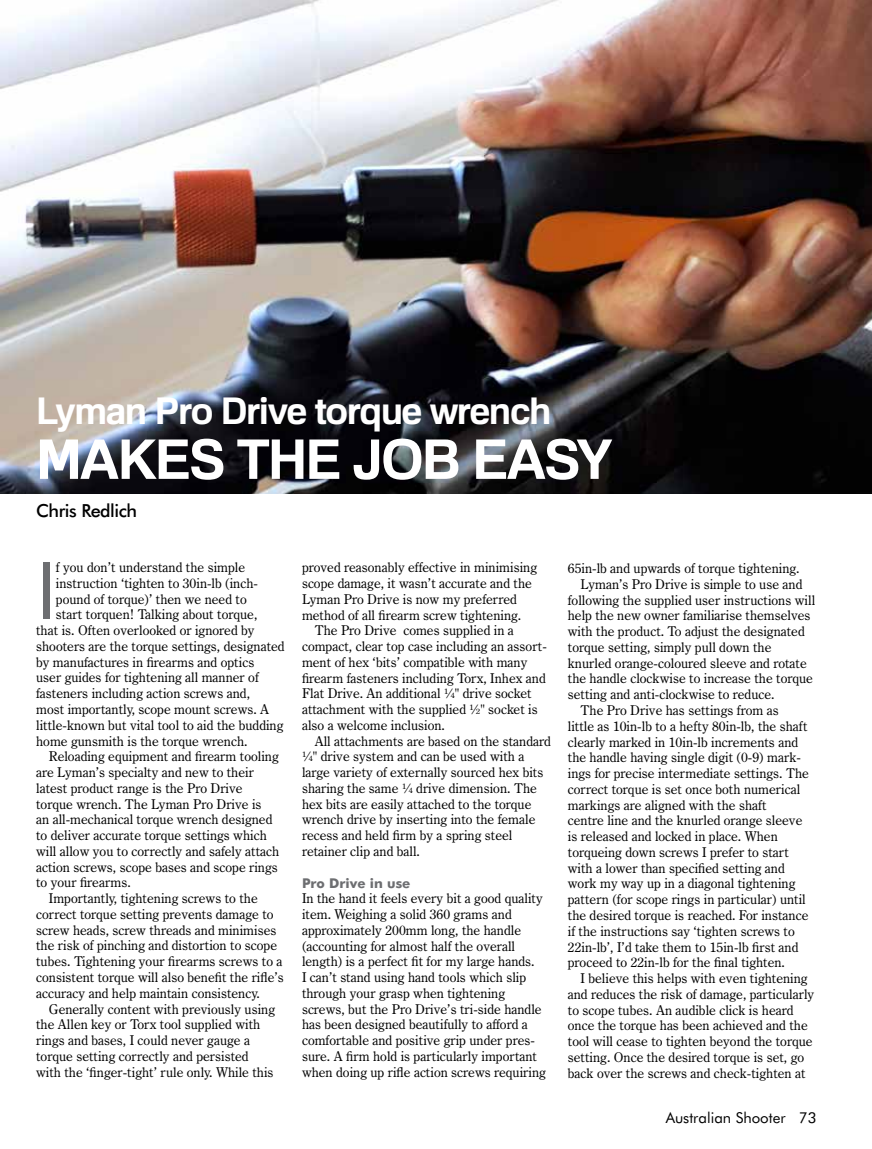
<style>
.page{position:relative;width:872px;height:1149px;background:#fff}
.page>*{position:absolute;margin:0;border:0;box-sizing:border-box;transform-origin:0 0}
.t1{font:79.65px "Futura BT";color:#6d6e71}
.t2{font:700 54.9px "Familiar Pro";letter-spacing:-.04em;color:#fff}
.t3{font:700 36.9px "Familiar Pro";letter-spacing:-.04em;color:#fff}
.t4{font:500 18px "Futura BT";letter-spacing:-.025em;color:#000}
.t5{font:15px "Futura BT";color:#000}
.t6{font:13.5px/15.8px "Century Oldstyle BT";color:#000}
.t7{font:700 13.5px "Futura BT";color:#6d6e71}
</style>
<div class="page">
<img style="left:0;top:0;width:872px;height:493px">
<h3 class="t3" style="left:36px;top:388px;width:517px">Lyman Pro Drive torque wrench</h3>
<h2 class="t2" style="left:36px;top:425px;width:578px">MAKES THE JOB EASY</h2>
<h3 class="t4" style="left:36px;top:499px;width:102px">Chris Redlich</h3>
<h1 class="t1" style="left:36px;top:542px;width:22px">I</h1>
<p class="t6" style="left:56px;top:559px;width:191px">f you don’t understand the simple</p>
<p class="t6" style="left:56px;top:575px;width:204px">instruction ‘tighten to 30in-lb (inch-</p>
<p class="t6" style="left:56px;top:590px;width:192px">pound of torque)’ then we need to</p>
<p class="t6" style="left:56px;top:606px;width:203px">start torquen! Talking about torque,</p>
<p class="t6" style="left:36px;top:622px;width:220px">that is. Often overlooked or ignored by</p>
<p class="t6" style="left:36px;top:638px;width:250px">shooters are the torque settings, designated</p>
<p class="t6" style="left:36px;top:653px;width:220px">by manufactures in firearms and optics</p>
<p class="t6" style="left:36px;top:669px;width:224px">user guides for tightening all manner of</p>
<p class="t6" style="left:36px;top:685px;width:215px">fasteners including action screws and,</p>
<p class="t6" style="left:36px;top:701px;width:235px">most importantly, scope mount screws. A</p>
<p class="t6" style="left:36px;top:716px;width:249px">little-known but vital tool to aid the budding</p>
<p class="t6" style="left:36px;top:732px;width:213px">home gunsmith is the torque wrench.</p>
<p class="t6" style="left:49px;top:748px;width:231px">Reloading equipment and firearm tooling</p>
<p class="t6" style="left:36px;top:764px;width:219px">are Lyman’s specialty and new to their</p>
<p class="t6" style="left:36px;top:779px;width:208px">latest product range is the Pro Drive</p>
<p class="t6" style="left:36px;top:795px;width:227px">torque wrench. The Lyman Pro Drive is</p>
<p class="t6" style="left:36px;top:811px;width:238px">an all-mechanical torque wrench designed</p>
<p class="t6" style="left:36px;top:827px;width:232px">to deliver accurate torque settings which</p>
<p class="t6" style="left:36px;top:842px;width:245px">will allow you to correctly and safely attach</p>
<p class="t6" style="left:36px;top:858px;width:243px">action screws, scope bases and scope rings</p>
<p class="t6" style="left:36px;top:874px;width:96px">to your firearms.</p>
<p class="t6" style="left:49px;top:890px;width:210px">Importantly, tightening screws to the</p>
<p class="t6" style="left:36px;top:905px;width:239px">correct torque setting prevents damage to</p>
<p class="t6" style="left:36px;top:921px;width:242px">screw heads, screw threads and minimises</p>
<p class="t6" style="left:36px;top:937px;width:242px">the risk of pinching and distortion to scope</p>
<p class="t6" style="left:36px;top:953px;width:248px">tubes. Tightening your firearms screws to a</p>
<p class="t6" style="left:36px;top:968px;width:249px">consistent torque will also benefit the rifle’s</p>
<p class="t6" style="left:36px;top:984px;width:225px">accuracy and help maintain consistency.</p>
<p class="t6" style="left:49px;top:1000px;width:228px">Generally content with previously using</p>
<p class="t6" style="left:36px;top:1016px;width:226px">the Allen key or Torx tool supplied with</p>
<p class="t6" style="left:36px;top:1031px;width:215px">rings and bases, I could never gauge a</p>
<p class="t6" style="left:36px;top:1047px;width:214px">torque setting correctly and persisted</p>
<p class="t6" style="left:36px;top:1063px;width:239px">with the ‘finger-tight’ rule only. While this</p>
<p class="t6" style="left:302px;top:559px;width:237px">proved reasonably effective in minimising</p>
<p class="t6" style="left:302px;top:575px;width:231px">scope damage, it wasn’t accurate and the</p>
<p class="t6" style="left:302px;top:590px;width:216px">Lyman Pro Drive is now my preferred</p>
<p class="t6" style="left:302px;top:606px;width:221px">method of all firearm screw tightening.</p>
<p class="t6" style="left:315px;top:622px;width:201px">The Pro Drive comes supplied in a</p>
<p class="t6" style="left:302px;top:638px;width:246px">compact, clear top case including an assort-</p>
<p class="t6" style="left:302px;top:653px;width:227px">ment of hex ‘bits’ compatible with many</p>
<p class="t6" style="left:302px;top:669px;width:245px">firearm fasteners including Torx, Inhex and</p>
<p class="t6" style="left:302px;top:685px;width:231px">Flat Drive. An additional ¼" drive socket</p>
<p class="t6" style="left:302px;top:701px;width:237px">attachment with the supplied ½" socket is</p>
<p class="t6" style="left:302px;top:717px;width:144px">also a welcome inclusion.</p>
<p class="t6" style="left:315px;top:732px;width:238px">All attachments are based on the standard</p>
<p class="t6" style="left:302px;top:748px;width:224px">¼" drive system and can be used with a</p>
<p class="t6" style="left:302px;top:764px;width:243px">large variety of externally sourced hex bits</p>
<p class="t6" style="left:302px;top:780px;width:236px">sharing the same ¼ drive dimension. The</p>
<p class="t6" style="left:302px;top:795px;width:231px">hex bits are easily attached to the torque</p>
<p class="t6" style="left:302px;top:811px;width:235px">wrench drive by inserting into the female</p>
<p class="t6" style="left:302px;top:827px;width:212px">recess and held firm by a spring steel</p>
<p class="t6" style="left:302px;top:843px;width:119px">retainer clip and ball.</p>
<p class="t7" style="left:302px;top:874px;width:110px">Pro Drive in use</p>
<p class="t6" style="left:302px;top:890px;width:245px">In the hand it feels every bit a good quality item. Weighing a solid 360 grams and approximately 200mm long, the handle (accounting for almost half the overall length) is a perfect fit for my large hands.<br>I can’t stand using hand tools which slip through your grasp when tightening screws, but the Pro Drive’s tri-side handle has been designed beautifully to afford a comfortable and positive grip under pres&shy;sure. A firm hold is particularly important when doing up rifle action screws requiring</p>
<p class="t6" style="left:568px;top:560px;width:233px">65in-lb and upwards of torque tightening.</p>
<p class="t6" style="left:580px;top:576px;width:223px">Lyman’s Pro Drive is simple to use and</p>
<p class="t6" style="left:568px;top:591px;width:249px">following the supplied user instructions will</p>
<p class="t6" style="left:568px;top:607px;width:244px">help the new owner familiarise themselves</p>
<p class="t6" style="left:568px;top:623px;width:238px">with the product. To adjust the designated</p>
<p class="t6" style="left:568px;top:639px;width:205px">torque setting, simply pull down the</p>
<p class="t6" style="left:568px;top:654px;width:240px">knurled orange-coloured sleeve and rotate</p>
<p class="t6" style="left:568px;top:670px;width:247px">the handle clockwise to increase the torque</p>
<p class="t6" style="left:568px;top:686px;width:208px">setting and anti-clockwise to reduce.</p>
<p class="t6" style="left:580px;top:702px;width:199px">The Pro Drive has settings from as</p>
<p class="t6" style="left:568px;top:717px;width:241px">little as 10in-lb to a hefty 80in-lb, the shaft</p>
<p class="t6" style="left:568px;top:733px;width:232px">clearly marked in 10in-lb increments and</p>
<p class="t6" style="left:568px;top:749px;width:235px">the handle having single digit (0-9) mark-</p>
<p class="t6" style="left:568px;top:765px;width:242px">ings for precise intermediate settings. The</p>
<p class="t6" style="left:568px;top:780px;width:234px">correct torque is set once both numerical</p>
<p class="t6" style="left:568px;top:796px;width:200px">markings are aligned with the shaft</p>
<p class="t6" style="left:568px;top:812px;width:236px">centre line and the knurled orange sleeve</p>
<p class="t6" style="left:568px;top:828px;width:211px">is released and locked in place. When</p>
<p class="t6" style="left:568px;top:843px;width:222px">torqueing down screws I prefer to start</p>
<p class="t6" style="left:568px;top:859px;width:218px">with a lower than specified setting and</p>
<p class="t6" style="left:568px;top:875px;width:229px">work my way up in a diagonal tightening</p>
<p class="t6" style="left:568px;top:891px;width:239px">pattern (for scope rings in particular) until</p>
<p class="t6" style="left:568px;top:906px;width:242px">the desired torque is reached. For instance</p>
<p class="t6" style="left:568px;top:922px;width:228px">if the instructions say ‘tighten screws to</p>
<p class="t6" style="left:568px;top:938px;width:232px">22in-lb’, I’d take them to 15in-lb first and</p>
<p class="t6" style="left:568px;top:954px;width:219px">proceed to 22in-lb for the final tighten.</p>
<p class="t6" style="left:580px;top:969px;width:228px">I believe this helps with even tightening</p>
<p class="t6" style="left:568px;top:985px;width:248px">and reduces the risk of damage, particularly</p>
<p class="t6" style="left:568px;top:1001px;width:227px">to scope tubes. An audible click is heard</p>
<p class="t6" style="left:568px;top:1017px;width:241px">once the torque has been achieved and the</p>
<p class="t6" style="left:568px;top:1032px;width:246px">tool will cease to tighten beyond the torque</p>
<p class="t6" style="left:568px;top:1048px;width:238px">setting. Once the desired torque is set, go</p>
<p class="t6" style="left:568px;top:1064px;width:239px">back over the screws and check-tighten at</p>
<p class="t5" style="left:665px;top:1108px;width:152px">Australian Shooter 73</p>
</div>
